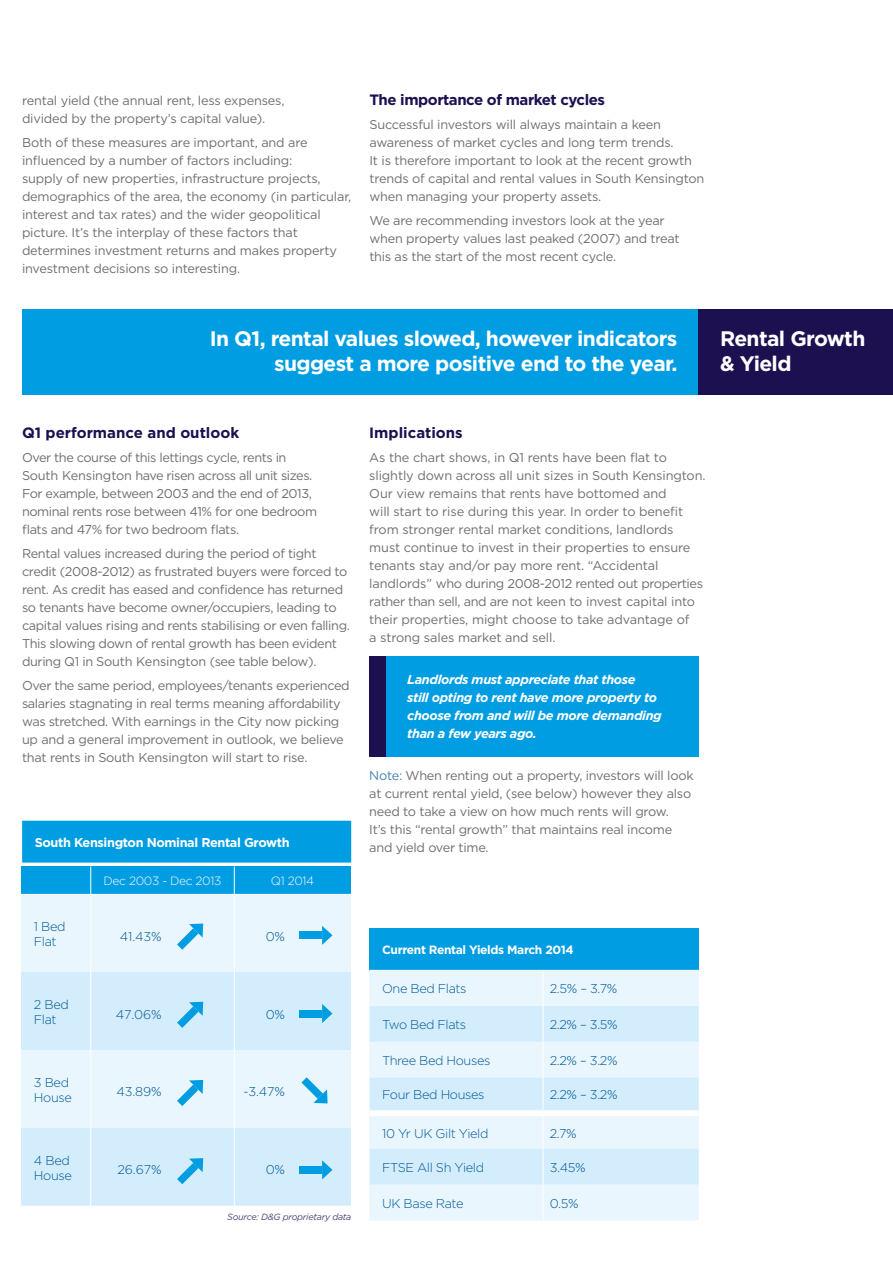
<style>
.page{position:relative;width:893px;height:1263px;background:#fff}
.page>*{position:absolute;margin:0;border:0;box-sizing:border-box;transform-origin:0 0}
.t1{font:700 21px/25.5px "Gotham";letter-spacing:-.03em;color:#fff;text-align:right}
.t2{font:700 15px "Gotham";color:#1d1050}
.t3{font:700 15px "Gotham";letter-spacing:-.03em;color:#1d1050}
.t4{font:12.75px/18px "Gotham";letter-spacing:-.02em;color:#6e6e6d}
.t5{font:300 12.75px/15px "Gotham";letter-spacing:-.03em;color:#005798}
.t6{font:italic 700 12.75px/18px "Gotham";letter-spacing:-.03em;color:#fff}
.t7{font:700 12.75px "Gotham";letter-spacing:-.03em;color:#fff}
.t8{font:700 12px "Gotham";letter-spacing:-.03em;color:#fff}
.t9{font:300 12px "Gotham";letter-spacing:-.03em;color:#fff}
.t10{font:italic 9px "Gotham";letter-spacing:-.03em;color:#4d4178}
.s1{color:#4681b7}
</style>
<div class="page">
<div style="left:22px;top:309px;width:677px;height:85px;background:#009de2"></div>
<div style="left:699px;top:309px;width:194px;height:85px;background:#1d1050"></div>
<div style="left:386px;top:656px;width:313px;height:101px;background:#009de2"></div>
<div style="left:369px;top:656px;width:17px;height:101px;background:#1d1050"></div>
<div style="left:369px;top:928px;width:330px;height:42px;background:#009de2"></div>
<div style="left:369px;top:971px;width:330px;height:249px;background:#e9f6fd"></div>
<svg style="left:369px;top:1006px;width:330px;height:179px;background:#dcf0fc"></svg>
<hr style="left:543px;top:971px;width:1px;height:35px;background:#fff">
<hr style="left:543px;top:1006px;width:1px;height:36px;background:#fff">
<hr style="left:543px;top:1042px;width:1px;height:35px;background:#fff">
<hr style="left:543px;top:1077px;width:1px;height:33px;background:#fff">
<hr style="left:543px;top:1116px;width:1px;height:33px;background:#fff">
<hr style="left:543px;top:1149px;width:1px;height:36px;background:#fff">
<hr style="left:543px;top:1185px;width:1px;height:35px;background:#fff">
<div style="left:369px;top:1110px;width:174px;height:6px;background:#fff"></div>
<div style="left:543px;top:1110px;width:156px;height:6px;background:#fff"></div>
<div style="left:21px;top:820px;width:331px;height:43px;background:#009de2"></div>
<div style="left:21px;top:894px;width:330px;height:78px;background:#e9f6fd"></div>
<div style="left:21px;top:866px;width:330px;height:28px;background:#009de2"></div>
<div style="left:21px;top:972px;width:330px;height:78px;background:#d3edfc"></div>
<div style="left:21px;top:1050px;width:330px;height:78px;background:#e9f6fd"></div>
<div style="left:21px;top:1128px;width:330px;height:78px;background:#d3edfc"></div>
<hr style="left:21px;top:894px;width:330px;height:1px;background:#fff">
<hr style="left:90px;top:866px;width:1px;height:340px;background:#fff">
<hr style="left:234px;top:866px;width:1px;height:340px;background:#fff">
<svg style="left:177px;top:923px;width:26px;height:27px"></svg>
<svg style="left:177px;top:1002px;width:26px;height:26px"></svg>
<svg style="left:177px;top:1080px;width:26px;height:26px"></svg>
<svg style="left:177px;top:1158px;width:26px;height:26px"></svg>
<div style="left:299px;top:932px;width:23px;height:7px;background:#009de2"></div>
<svg style="left:322px;top:926px;width:10px;height:19px"></svg>
<div style="left:299px;top:1010px;width:23px;height:7px;background:#009de2"></div>
<svg style="left:322px;top:1004px;width:10px;height:19px"></svg>
<svg style="left:301px;top:1077px;width:27px;height:26px"></svg>
<div style="left:299px;top:1166px;width:23px;height:7px;background:#009de2"></div>
<svg style="left:322px;top:1160px;width:10px;height:19px"></svg>
<p class="t4" style="left:22px;top:91px;width:264px">rental yield (the annual rent, less expenses, divided by the property’s capital value).</p>
<p class="t4" style="left:22px;top:133px;width:331px">Both of these measures are important, and are influenced by a number of factors including:<br>supply of new properties, infrastructure projects, demographics of the area, the economy (in particular, interest and tax rates) and the wider geopolitical picture. It’s the interplay of these factors that determines investment returns and makes property investment decisions so interesting.</p>
<p class="t3" style="left:369px;top:90px;width:237px">The importance of market cycles</p>
<p class="t4" style="left:369px;top:115px;width:337px">Successful investors will always maintain a keen awareness of market cycles and long term trends.<br>It is therefore important to look at the recent growth trends of capital and rental values in South Kensington when managing your property assets.</p>
<p class="t4" style="left:369px;top:211px;width:312px">We are recommending investors look at the year when property values last peaked (2007) and treat this as the start of the most recent cycle.</p>
<h1 class="t1" style="left:210px;top:326px;width:469px">In Q1, rental values slowed, however indicators suggest a more positive end to the year.</h1>
<h1 class="t1" style="left:720px;top:326px;width:147px;text-align:left">Rental Growth &amp; Yield</h1>
<p class="t2" style="left:22px;top:423px;width:219px">Q1 performance and outlook</p>
<p class="t4" style="left:22px;top:448px;width:297px">Over the course of this lettings cycle, rents in South Kensington have risen across all unit sizes.<br>For example, between 2003 and the end of 2013, nominal rents rose between 41% for one bedroom flats and 47% for two bedroom flats.</p>
<p class="t4" style="left:22px;top:544px;width:329px">Rental values increased during the period of tight credit (2008-2012) as frustrated buyers were forced to rent. As credit has eased and confidence has returned so tenants have become owner/occupiers, leading to capital values rising and rents stabilising or even falling.<br>This slowing down of rental growth has been evident during Q1 in South Kensington (see table below).</p>
<p class="t4" style="left:22px;top:676px;width:329px">Over the same period, employees/tenants experienced salaries stagnating in real terms meaning affordability was stretched. With earnings in the City now picking up and a general improvement in outlook, we believe that rents in South Kensington will start to rise.</p>
<p class="t7" style="left:35px;top:834px;width:256px">South Kensington Nominal Rental Growth</p>
<p class="t5" style="left:34px;top:919px;width:33px">1 Bed<br>Flat</p>
<p class="t5" style="left:34px;top:997px;width:36px">2 Bed<br>Flat</p>
<p class="t5" style="left:34px;top:1075px;width:39px">3 Bed<br>House</p>
<p class="t5" style="left:34px;top:1153px;width:39px">4 Bed<br>House</p>
<p class="t9" style="left:104px;top:873px;width:119px">Dec 2003 - Dec 2013</p>
<p class="t5" style="left:120px;top:928px;width:43px">41.43%</p>
<p class="t9" style="left:271px;top:873px;width:45px">Q1 2014</p>
<p class="t5" style="left:266px;top:928px;width:21px">0%</p>
<p class="t5" style="left:116px;top:1006px;width:47px">47.06%</p>
<p class="t5" style="left:266px;top:1006px;width:21px">0%</p>
<p class="t5" style="left:116px;top:1084px;width:47px">43.89%</p>
<p class="t5" style="left:243px;top:1084px;width:43px">-3.47%</p>
<p class="t5" style="left:118px;top:1162px;width:46px">26.67%</p>
<p class="t5" style="left:266px;top:1162px;width:21px">0%</p>
<p class="t10" style="left:227px;top:1211px;width:126px">Source: D&amp;G proprietary data</p>
<p class="t2" style="left:369px;top:423px;width:95px">Implications</p>
<p class="t4" style="left:369px;top:448px;width:338px">As the chart shows, in Q1 rents have been flat to slightly down across all unit sizes in South Kensington.<br>Our view remains that rents have bottomed and<br>will start to rise during this year. In order to benefit from stronger rental market conditions, landlords must continue to invest in their properties to ensure tenants stay and/or pay more rent. “Accidental landlords” who during 2008-2012 rented out properties rather than sell, and are not keen to invest capital into their properties, might choose to take advantage of<br>a strong sales market and sell.</p>
<p class="t6" style="left:407px;top:670px;width:256px">Landlords must appreciate that those<br>still opting to rent have more property to choose from and will be more demanding than a few years ago.</p>
<p class="t4" style="left:369px;top:766px;width:326px"><span class="s1">Note:</span> When renting out a property, investors will look at current rental yield, (see below) however they also need to take a view on how much rents will grow.<br>It’s this “rental growth” that maintains real income and yield over time.</p>
<p class="t8" style="left:382px;top:942px;width:193px">Current Rental Yields March 2014</p>
<p class="t5" style="left:382px;top:981px;width:86px">One Bed Flats</p>
<p class="t5" style="left:550px;top:981px;width:69px">2.5% – 3.7%</p>
<p class="t5" style="left:382px;top:1017px;width:86px">Two Bed Flats</p>
<p class="t5" style="left:550px;top:1017px;width:69px">2.2% – 3.5%</p>
<p class="t5" style="left:382px;top:1052px;width:110px">Three Bed Houses</p>
<p class="t5" style="left:550px;top:1052px;width:69px">2.2% – 3.2%</p>
<p class="t5" style="left:382px;top:1086px;width:104px">Four Bed Houses</p>
<p class="t5" style="left:550px;top:1086px;width:69px">2.2% – 3.2%</p>
<p class="t5" style="left:382px;top:1125px;width:108px">10 Yr UK Gilt Yield</p>
<p class="t5" style="left:550px;top:1125px;width:29px">2.7%</p>
<p class="t5" style="left:382px;top:1159px;width:103px">FTSE All Sh Yield</p>
<p class="t5" style="left:550px;top:1159px;width:37px">3.45%</p>
<p class="t5" style="left:382px;top:1195px;width:83px">UK Base Rate</p>
<p class="t5" style="left:550px;top:1195px;width:30px">0.5%</p>
</div>
